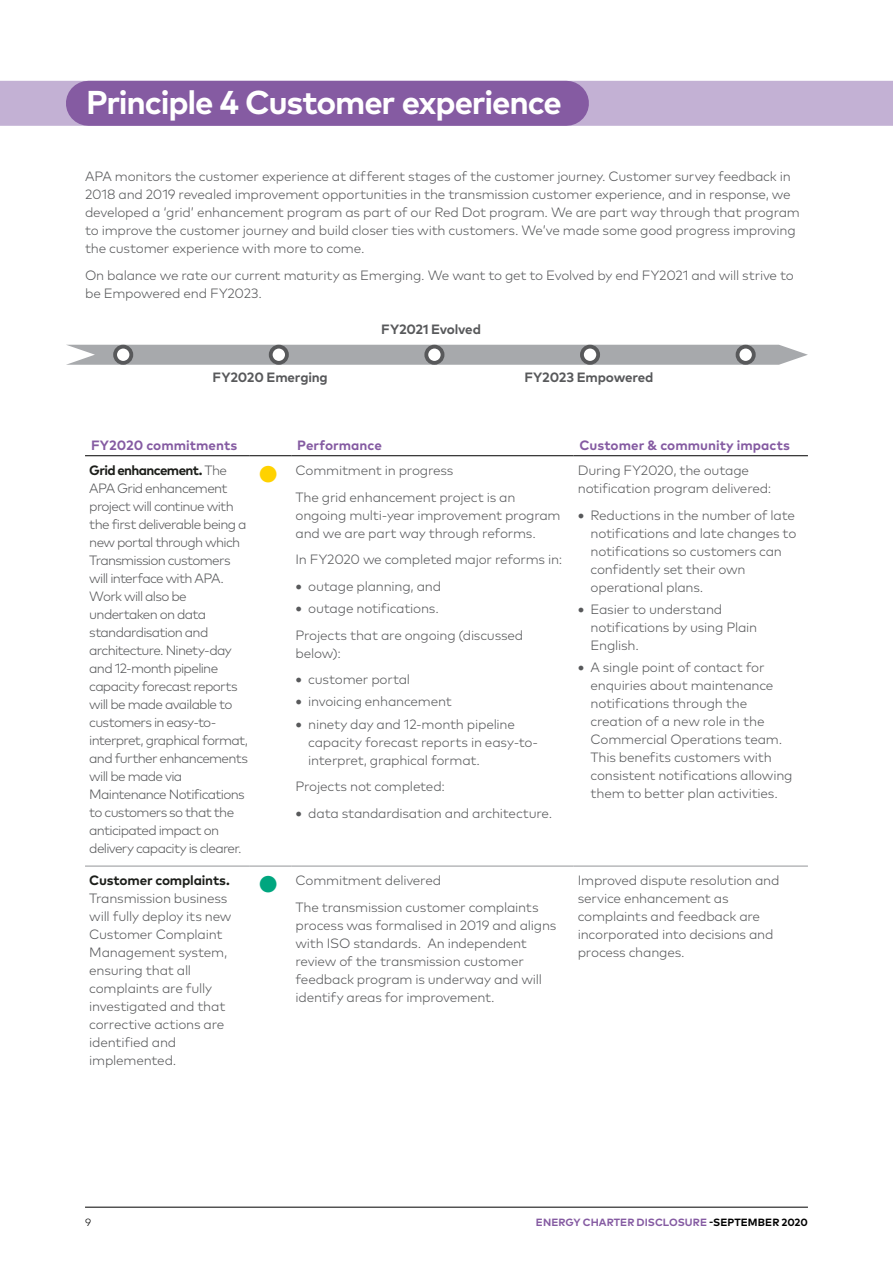
<style>
.page{position:relative;width:893px;height:1263px;background:#fff}
.page>*{position:absolute;margin:0;border:0;box-sizing:border-box;transform-origin:0 0}
.t1{font:700 33px "Mark Pro";letter-spacing:-.035em;color:#fff}
.t2{font:300 13.5px/18px "Mark Pro";letter-spacing:-.02em;color:#58595b}
.t3{font:300 13.5px/18px "Mark Pro";letter-spacing:-.05em;color:#58595b}
.t4{font:700 13.5px "Mark Pro";color:#855ba2}
.t5{font:700 13.5px "Mark Pro";letter-spacing:-.015em;color:#58595b}
.t6{font:700 13.5px "Mark Pro";letter-spacing:-.015em;color:#1c1e1a}
.t7{font:700 10.5px "Mark Pro";letter-spacing:.005em;color:#855ba2}
.t8{font:300 10.5px "Mark Pro";color:#000}
.s1{font-weight:700;color:#1c1e1a}
.s2{font-size:22.5px;color:#ffd200}
.s3{font-weight:700;font-size:15px}
.s4{font-size:22.5px;color:#00a67f}
.s5{color:#000}
</style>
<div class="page">
<hr style="left:85px;top:1207px;width:723px;height:1px;background:#000">
<div style="left:0;top:81px;width:893px;height:45px;background:#c3b1d4"></div>
<hr style="left:85px;top:455px;width:165px;height:1px;background:#000">
<hr style="left:250px;top:455px;width:41px;height:1px;background:#000">
<hr style="left:291px;top:455px;width:282px;height:1px;background:#000">
<hr style="left:573px;top:455px;width:235px;height:1px;background:#000">
<hr style="left:85px;top:866px;width:165px;height:1px;background:#939598">
<hr style="left:250px;top:866px;width:41px;height:1px;background:#939598">
<hr style="left:291px;top:866px;width:282px;height:1px;background:#939598">
<hr style="left:573px;top:866px;width:235px;height:1px;background:#939598">
<svg style="left:66px;top:345px;width:742px;height:20px;background:#abadb0"></svg>
<div style="left:115px;top:347px;width:16px;height:16px;background:#fff;border-radius:50%"></div>
<div style="left:113px;top:345px;width:20px;height:20px;border:4px solid #58595b;border-radius:50%"></div>
<div style="left:426px;top:347px;width:17px;height:16px;background:#fff;border-radius:50%"></div>
<div style="left:424px;top:345px;width:20px;height:20px;border:4px solid #58595b;border-radius:50%"></div>
<div style="left:271px;top:347px;width:16px;height:16px;background:#fff;border-radius:50%"></div>
<div style="left:269px;top:345px;width:20px;height:20px;border:4px solid #58595b;border-radius:50%"></div>
<div style="left:582px;top:347px;width:16px;height:16px;background:#fff;border-radius:50%"></div>
<div style="left:580px;top:345px;width:20px;height:20px;border:4px solid #58595b;border-radius:50%"></div>
<div style="left:737px;top:347px;width:17px;height:16px;background:#fff;border-radius:50%"></div>
<div style="left:736px;top:345px;width:20px;height:20px;border:4px solid #58595b;border-radius:50%"></div>
<div style="left:88px;top:81px;width:478px;height:45px;background:#855ba2"></div>
<h1 class="t1" style="left:86px;top:78px;width:477px">Principle 4 Customer experience</h1>
<p class="t2" style="left:85px;top:166px;width:716px">APA monitors the customer experience at different stages of the customer journey. Customer survey feedback in 2018 and 2019 revealed improvement opportunities in the transmission customer experience, and in response, we developed a ‘grid’ enhancement program as part of our Red Dot program. We are part way through that program to improve the customer journey and build closer ties with customers. We’ve made some good progress improving the customer experience with more to come.</p>
<p class="t2" style="left:85px;top:265px;width:710px">On balance we rate our current maturity as Emerging. We want to get to Evolved by end FY2021 and will strive to be Empowered end FY2023.</p>
<p class="t5" style="left:213px;top:367px;width:117px">FY2020 Emerging</p>
<p class="t5" style="left:381px;top:319px;width:101px">FY2021 Evolved</p>
<p class="t5" style="left:524px;top:367px;width:130px">FY2023 Empowered</p>
<p class="t4" style="left:91px;top:435px;width:148px">FY2020 commitments</p>
<p class="t4" style="left:297px;top:435px;width:86px">Performance</p>
<p class="t4" style="left:579px;top:435px;width:212px">Customer &amp; community impacts</p>
<p class="t3" style="left:89px;top:460px;width:160px"><span class="s1">Grid enhancement.</span> The<br>APA Grid enhancement project will continue with the first deliverable being a new portal through which<br>Transmission customers will interface with APA.<br>Work will also be undertaken on data standardisation and architecture. Ninety-day and 12-month pipeline capacity forecast reports will be made available to customers in easy-to&shy;interpret, graphical format, and further enhancements will be made via<br>Maintenance Notifications to customers so that the anticipated impact on delivery capacity is clearer.</p>
<p class="t2" style="left:296px;top:456px;width:221px;line-height:26.5px;text-indent:-37px"><span class="s2">●</span> Commitment in progress<br>The grid enhancement project is an</p>
<p class="t2" style="left:578px;top:460px;width:195px">During FY2020, the outage notification program delivered:</p>
<p class="t2" style="left:590px;top:505px;width:207px;text-indent:-13px"><span class="s3">•</span> Reductions in the number of late notifications and late changes to notifications so customers can confidently set their own operational plans.</p>
<p class="t2" style="left:590px;top:599px;width:168px;text-indent:-13px"><span class="s3">•</span> Easier to understand notifications by using Plain<br>English.</p>
<p class="t2" style="left:590px;top:657px;width:204px;text-indent:-13px"><span class="s3">•</span> A single point of contact for enquiries about maintenance notifications through the creation of a new role in the<br>Commercial Operations team.<br>This benefits customers with consistent notifications allowing them to better plan activities.</p>
<p class="t2" style="left:296px;top:505px;width:267px">ongoing multi-year improvement program and we are part way through reforms.</p>
<p class="t2" style="left:296px;top:549px;width:268px">I n FY2020 we completed major reforms in:</p>
<p class="t2" style="left:296px;top:576px;width:147px"><span class="s3">•</span> outage planning, and</p>
<p class="t2" style="left:296px;top:594px;width:229px;line-height:26.5px"><span class="s3">•</span> outage notifications.<br>Projects that are ongoing (discussed</p>
<p class="t2" style="left:296px;top:643px;width:47px">below):</p>
<p class="t2" style="left:296px;top:669px;width:116px"><span class="s3">•</span> customer portal</p>
<p class="t2" style="left:296px;top:691px;width:158px"><span class="s3">•</span> invoicing enhancement</p>
<p class="t2" style="left:308px;top:714px;width:231px;text-indent:-13px"><span class="s3">•</span> ninety day and 12-month pipeline capacity forecast reports in easy-to&shy;interpret, graphical format.</p>
<p class="t2" style="left:296px;top:776px;width:151px">Projects not completed:</p>
<p class="t2" style="left:296px;top:803px;width:258px"><span class="s3">•</span> data standardisation and architecture.</p>
<p class="t6" style="left:89px;top:870px;width:142px">Customer complaints.</p>
<p class="t2" style="left:89px;top:888px;width:144px">Transmission business will fully deploy its new<br>Customer Complaint<br>Management system, ensuring that all complaints are fully investigated and that corrective actions are identified and implemented.</p>
<p class="t2" style="left:296px;top:866px;width:245px;line-height:26.5px;text-indent:-37px"><span class="s4">●</span> Commitment delivered<br>The transmission customer complaints</p>
<p class="t2" style="left:296px;top:915px;width:262px">process was formalised in 2019 and aligns with ISO standards. An independent review of the transmission customer feedback program is underway and will identify areas for improvement.</p>
<p class="t2" style="left:578px;top:870px;width:203px">I mproved dispute resolution and service enhancement as complaints and feedback are incorporated into decisions and process changes.</p>
<p class="t8" style="left:85px;top:1214px;width:8px">9</p>
<p class="t7" style="left:536px;top:1214px;width:273px">ENERGY CHARTER DISCLOSURE <span class="s5">-Septe mber 2020</span></p>
</div>
